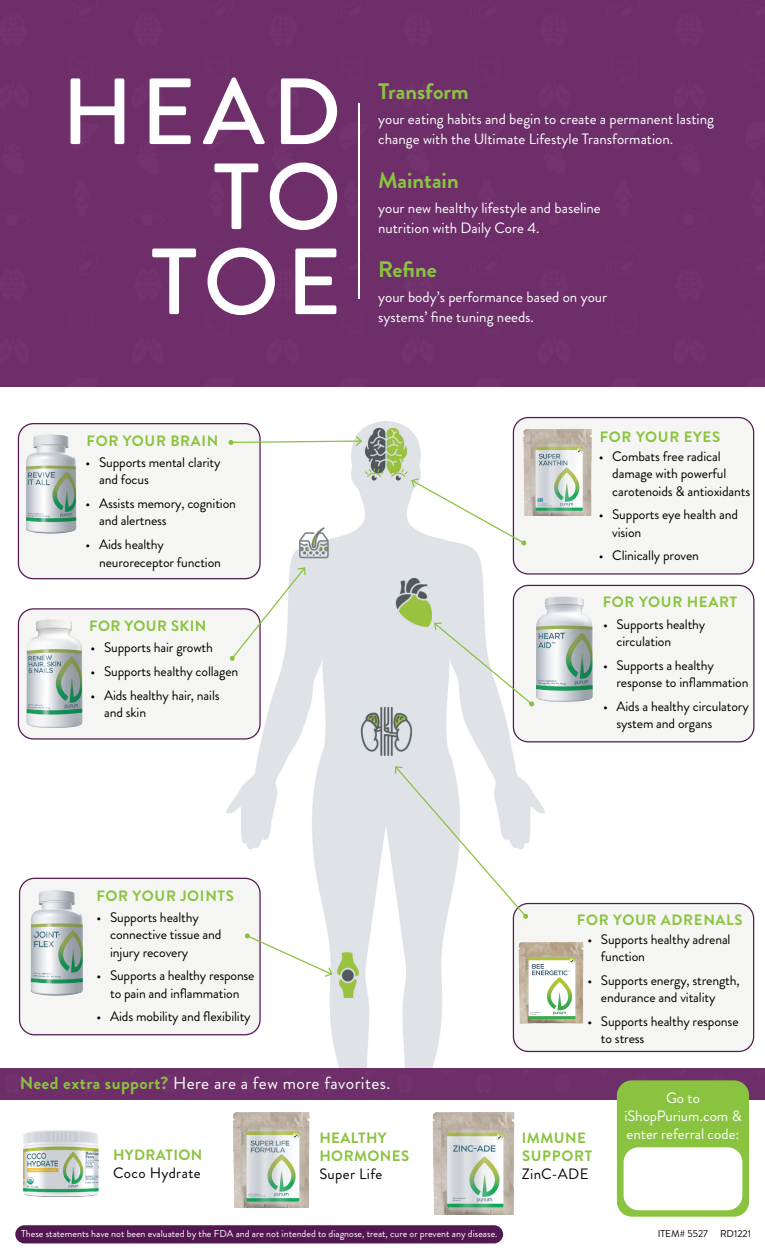
<style>
.page{position:relative;width:765px;height:1260px;background:#fff}
.page>*{position:absolute;margin:0;border:0;box-sizing:border-box;transform-origin:0 0}
.t1{font:500 93.75px/85px "Brandon Grotesque";letter-spacing:.075em;color:#fff;text-align:right}
.t2{font:700 22.5px "Brandon Grotesque";color:#8ac33f}
.t3{font:17.5px "Brandon Grotesque";letter-spacing:.025em;color:#fff}
.t4{font:15px/20px "Brandon Grotesque";color:#fff}
.t5{font:700 15px/18px "Brandon Grotesque";letter-spacing:.045em;color:#8ac33f}
.t6{font:15px "Brandon Grotesque";letter-spacing:.025em;color:#040503}
.t7{font:700 15px/18px "Brandon Grotesque";letter-spacing:.025em;color:#8ac33f}
.t8{font:13.75px/17.2px "Brandon Grotesque";letter-spacing:-.01em;color:#000}
.t9{font:10px "Brandon Grotesque";color:#fff}
.t10{font:10px "Brandon Grotesque";color:#040503}
.s1{font-weight:700;color:#8ac23f}
</style>
<div class="page">
<img style="left:216px;top:418px;width:338px;height:650px">
<div style="left:0;top:0;width:765px;height:387px;background:#6d2e69"></div>
<div style="left:20px;top:878px;width:240px;height:157px;background:#f5f6f3;border-radius:15px"></div>
<div style="left:19px;top:878px;width:242px;height:157px;border:1px solid #511950;border-radius:15px"></div>
<div style="left:513px;top:585px;width:241px;height:157px;background:#f5f6f3;border-radius:15px"></div>
<div style="left:513px;top:585px;width:242px;height:157px;border:1px solid #511950;border-radius:15px"></div>
<div style="left:18px;top:609px;width:242px;height:130px;background:#f5f6f3;border-radius:15px"></div>
<div style="left:18px;top:608px;width:243px;height:132px;border:1px solid #511950;border-radius:15px"></div>
<div style="left:513px;top:904px;width:241px;height:147px;background:#f5f6f3;border-radius:15px"></div>
<div style="left:513px;top:903px;width:241px;height:149px;border:1px solid #511950;border-radius:15px"></div>
<div style="left:513px;top:418px;width:241px;height:156px;background:#f5f6f3;border-radius:15px"></div>
<div style="left:513px;top:417px;width:241px;height:158px;border:1px solid #511950;border-radius:15px"></div>
<div style="left:18px;top:424px;width:242px;height:155px;background:#f5f6f3;border-radius:15px"></div>
<div style="left:18px;top:423px;width:243px;height:156px;border:1px solid #511950;border-radius:15px"></div>
<svg style="left:410px;top:477px;width:117px;height:69px"></svg>
<img style="left:18px;top:616px;width:65px;height:117px">
<svg style="left:394px;top:765px;width:134px;height:154px"></svg>
<img style="left:522px;top:429px;width:70px;height:87px">
<img style="left:18px;top:425px;width:59px;height:113px">
<svg style="left:228px;top:435px;width:135px;height:13px"></svg>
<svg style="left:433px;top:622px;width:100px;height:85px"></svg>
<img style="left:528px;top:596px;width:65px;height:110px">
<svg style="left:244px;top:933px;width:89px;height:45px"></svg>
<img style="left:30px;top:890px;width:53px;height:106px">
<svg style="left:229px;top:566px;width:77px;height:95px"></svg>
<img style="left:23px;top:1130px;width:76px;height:67px">
<img style="left:233px;top:1112px;width:77px;height:96px">
<img style="left:432px;top:1112px;width:83px;height:103px">
<div style="left:15px;top:1225px;width:488px;height:18px;background:#521751;border-radius:9px"></div>
<div style="left:0;top:1068px;width:765px;height:32px;background:#6d2e69"></div>
<div style="left:617px;top:1080px;width:132px;height:137px;background:#8ac33f;border-radius:15px"></div>
<div style="left:624px;top:1147px;width:118px;height:63px;background:#fff;border-radius:15px"></div>
<hr style="left:359px;top:103px;width:1px;height:196px;background:#fff">
<img style="left:500px;top:935px;width:84px;height:95px">
<h1 class="t1" style="left:61px;top:71px;width:282px">HEAD<br>TO<br>TOE</h1>
<h2 class="t2" style="left:378px;top:76px;width:92px">Transform</h2>
<p class="t4" style="left:378px;top:110px;width:337px">your eating habits and begin to create a permanent lasting change with the Ultimate Lifestyle Transformation.</p>
<h2 class="t2" style="left:378px;top:165px;width:82px">Maintain</h2>
<p class="t4" style="left:378px;top:198px;width:224px">your new healthy lifestyle and baseline nutrition with Daily Core 4.</p>
<h2 class="t2" style="left:378px;top:254px;width:60px">Refine</h2>
<p class="t4" style="left:378px;top:287px;width:231px">your body’s performance based on your systems’ fine tuning needs.</p>
<p class="t5" style="left:87px;top:432px;width:134px">FOR YOUR BRAIN</p>
<p class="t8" style="left:99px;top:454px;width:123px;text-indent:-14px">• Supports mental clarity and focus</p>
<p class="t8" style="left:99px;top:495px;width:138px;text-indent:-14px">• Assists memory, cognition and alertness</p>
<p class="t8" style="left:99px;top:536px;width:123px;text-indent:-14px">• Aids healthy neuroreceptor function</p>
<p class="t5" style="left:89px;top:617px;width:119px">FOR YOUR SKIN</p>
<p class="t8" style="left:91px;top:639px;width:124px">• Supports hair growth</p>
<p class="t8" style="left:91px;top:663px;width:149px">• Supports healthy collagen</p>
<p class="t8" style="left:104px;top:686px;width:117px;text-indent:-14px">• Aids healthy hair, nails and skin</p>
<p class="t5" style="left:600px;top:428px;width:122px">FOR YOUR EYES</p>
<p class="t8" style="left:612px;top:448px;width:140px;text-indent:-14px">• Combats free radical damage with powerful carotenoids &amp; antioxidants</p>
<p class="t8" style="left:612px;top:506px;width:127px;text-indent:-14px">• Supports eye health and vision</p>
<p class="t8" style="left:599px;top:547px;width:102px">• Clinically proven</p>
<p class="t5" style="left:603px;top:593px;width:136px">FOR YOUR HEART</p>
<p class="t8" style="left:617px;top:615px;width:90px;text-indent:-14px">• Supports healthy circulation</p>
<p class="t8" style="left:617px;top:656px;width:134px;text-indent:-14px">• Supports a healthy response to inflammation</p>
<p class="t8" style="left:617px;top:697px;width:134px;text-indent:-14px">• Aids a healthy circulatory system and organs</p>
<p class="t5" style="left:96px;top:887px;width:139px">FOR YOUR JOINTS</p>
<p class="t8" style="left:110px;top:909px;width:113px;text-indent:-14px">• Supports healthy connective tissue and injury recovery</p>
<p class="t8" style="left:97px;top:967px;width:159px;text-align:center">• Supports a healthy response to pain and inflammation</p>
<p class="t8" style="left:97px;top:1008px;width:156px">• Aids mobility and flexibility</p>
<p class="t5" style="left:577px;top:911px;width:167px">FOR YOUR ADRENALS</p>
<p class="t8" style="left:601px;top:931px;width:131px;text-indent:-14px">• Supports healthy adrenal function</p>
<p class="t8" style="left:601px;top:972px;width:140px;text-indent:-14px">• Supports energy, strength, endurance and vitality</p>
<p class="t8" style="left:601px;top:1013px;width:139px;text-indent:-14px">• Supports healthy response to stress</p>
<p class="t3" style="left:20px;top:1071px;width:372px"><span class="s1">Need extra support?</span> Here are a few more favorites.</p>
<p class="t7" style="left:113px;top:1146px;width:91px">HYDRATION</p>
<p class="t6" style="left:113px;top:1163px;width:89px">Coco Hydrate</p>
<p class="t7" style="left:319px;top:1129px;width:91px">HEALTHY<br>HORMONES</p>
<p class="t6" style="left:319px;top:1164px;width:65px">Super Life</p>
<p class="t5" style="left:522px;top:1129px;width:72px">IMMUNE<br>SUPPORT</p>
<p class="t6" style="left:522px;top:1164px;width:68px">ZinC-ADE</p>
<p class="t4" style="left:624px;top:1089px;width:119px;line-height:18px;text-align:center">Go to iShopPurium.com &amp; enter referral code:</p>
<p class="t9" style="left:21px;top:1227px;width:478px">These statements have not been evaluated by the FDA and are not intended to diagnose, treat, cure or prevent any disease.</p>
<p class="t10" style="left:658px;top:1227px;width:95px">ITEM# 5527 RD1221</p>
</div>
